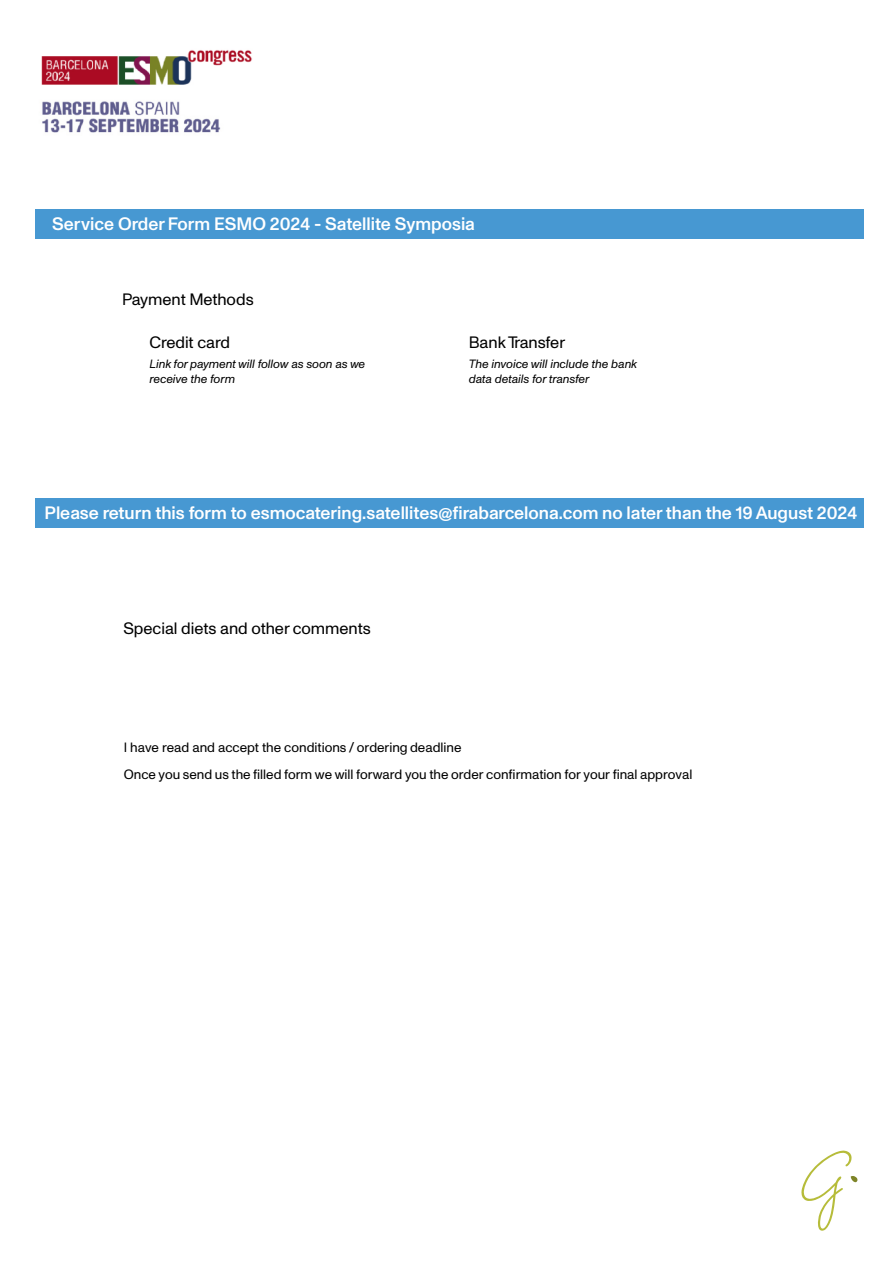
<style>
.page{position:relative;width:893px;height:1263px;background:#fff}
.page>*{position:absolute;margin:0;border:0;box-sizing:border-box;transform-origin:0 0}
.t1{font:500 18px "Monument Grotesk";color:#fff}
.t2{font:16.5px "Monument Grotesk";color:#000}
.t3{font:13.5px/27.5px "Monument Grotesk";color:#000}
.t4{font:italic 12px/14.4px "Monument Grotesk";color:#000}
</style>
<div class="page">
<div style="left:35px;top:498px;width:829px;height:30px;background:#4798d2"></div>
<svg style="left:801px;top:1150px;width:57px;height:81px"></svg>
<img style="left:41px;top:50px;width:211px;height:35px">
<img style="left:42px;top:101px;width:179px;height:32px">
<div style="left:35px;top:209px;width:829px;height:29px;background:#4798d2"></div>
<p class="t1" style="left:52px;top:211px;width:424px">Service Order Form ESMO 2024 - Satellite Symposia</p>
<p class="t2" style="left:122px;top:287px;width:133px">Payment Methods</p>
<p class="t2" style="left:150px;top:331px;width:82px">Credit card</p>
<p class="t4" style="left:150px;top:356px;width:217px">Link for payment will follow as soon as we receive the form</p>
<p class="t4" style="left:469px;top:356px;width:170px">The invoice will include the bank data details for transfer</p>
<p class="t2" style="left:469px;top:331px;width:98px">Bank Transfer</p>
<p class="t1" style="left:45px;top:500px;width:814px">Please return this form to esmocatering.satellites@firabarcelona.com no later than the 19 August 2024</p>
<p class="t2" style="left:123px;top:616px;width:249px">Special diets and other comments</p>
<p class="t3" style="left:124px;top:733px;width:570px">I have read and accept the conditions / ordering deadline<br>Once you send us the filled form we will forward you the order confirmation for your final approval</p>
</div>
